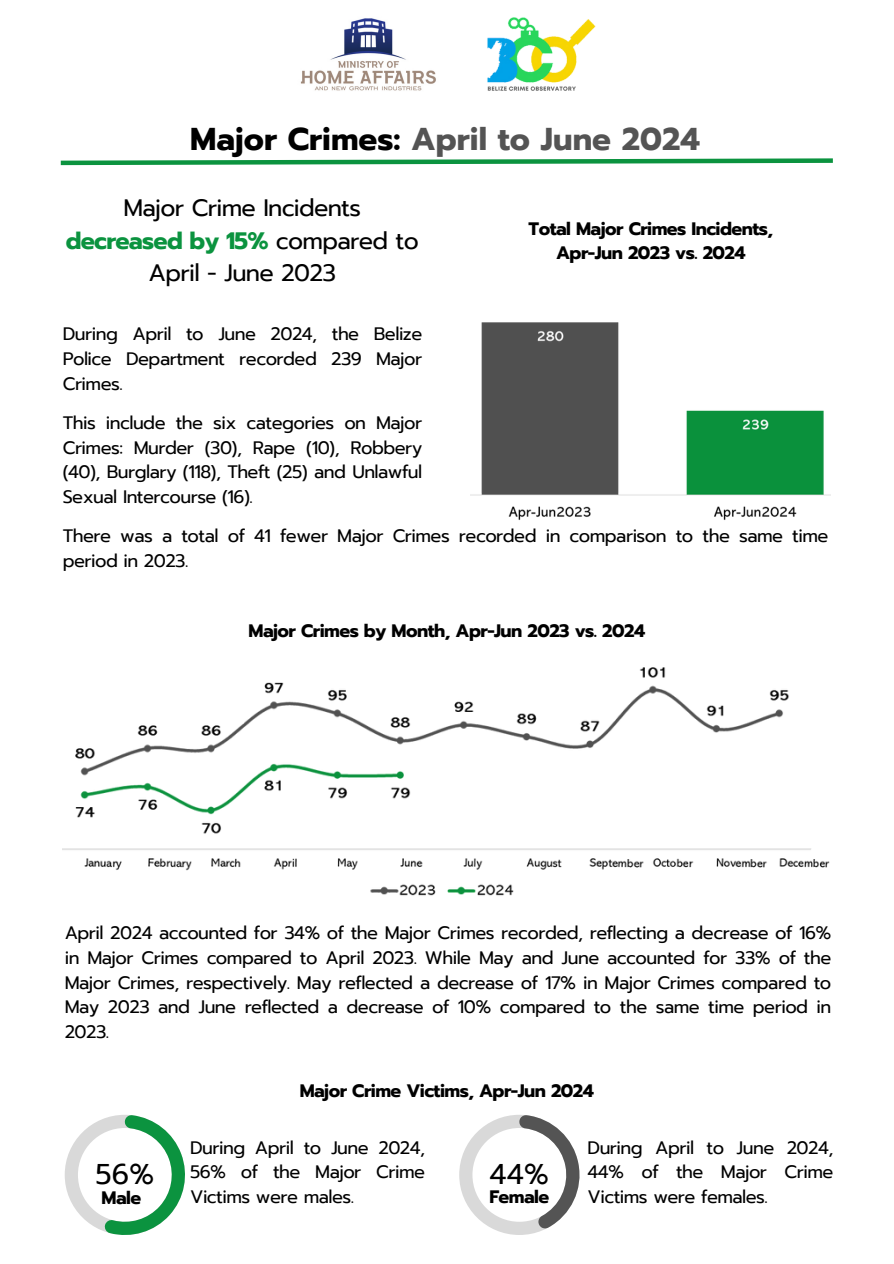
<style>
.page{position:relative;width:894px;height:1264px;background:#fff}
.page>*{position:absolute;margin:0;border:0;box-sizing:border-box;transform-origin:0 0}
.t1{font:700 31.5px "Prompt";color:#545454}
.t2{font:28.5px "Prompt";color:#000}
.t3{font:23.7px/32.7px "Prompt";letter-spacing:-.03em;color:#000;text-align:center}
.t4{font:18px/24.8px "Prompt";letter-spacing:-.03em;color:#000;text-align:justify}
.t5{font:700 18px/24.8px "Prompt";letter-spacing:-.03em;color:#000;text-align:center}
.s1{color:#000}
.s2{font-weight:700;color:#0b933f}
</style>
<div class="page">
<svg style="left:60px;top:158px;width:773px;height:8px"></svg>
<svg style="left:65px;top:1115px;width:120px;height:119px"></svg>
<svg style="left:459px;top:1115px;width:120px;height:119px"></svg>
<img style="left:487px;top:17px;width:109px;height:74px">
<img style="left:300px;top:18px;width:136px;height:73px">
<img style="left:470px;top:322px;width:360px;height:198px">
<img style="left:63px;top:667px;width:767px;height:229px">
<p class="t1" style="left:190px;top:116px;width:511px"><span class="s1">Major Crimes:</span> April to June 2024</p>
<h3 class="t3" style="left:66px;top:192px;width:354px">Major Crime Incidents <span class="s2">decreased by 15%</span> compared to<br>April - June 2023</h3>
<p class="t4" style="left:63px;top:322px;width:361px">During April to June 2024, the Belize Police Department recorded 239 Major Crimes.</p>
<h3 class="t4" style="left:63px;top:410px;width:361px">This include the six categories on Major Crimes: Murder (30), Rape (10), Robbery (40), Burglary (118), Theft (25) and Unlawful Sexual Intercourse (16).</h3>
<p class="t5" style="left:528px;top:216px;width:246px">Total Major Crimes Incidents,<br>Apr-Jun 2023 vs. 2024</p>
<h3 class="t4" style="left:63px;top:524px;width:767px">There was a total of 41 fewer Major Crimes recorded in comparison to the same time period in 2023.</h3>
<p class="t5" style="left:248px;top:619px;width:398px">Major Crimes by Month, Apr-Jun 2023 vs. 2024</p>
<p class="t4" style="left:65px;top:920px;width:768px">April 2024 accounted for 34% of the Major Crimes recorded, reflecting a decrease of 16% in Major Crimes compared to April 2023. While May and June accounted for 33% of the Major Crimes, respectively. May reflected a decrease of 17% in Major Crimes compared to May 2023 and June reflected a decrease of 10% compared to the same time period in 2023.</p>
<p class="t5" style="left:299px;top:1078px;width:295px">Major Crime Victims, Apr-Jun 2024</p>
<h3 class="t4" style="left:190px;top:1135px;width:236px">During April to June 2024, 56% of the Major Crime Victims were males.</h3>
<p class="t4" style="left:587px;top:1135px;width:247px">During April to June 2024,<br>44% of the Major Crime</p>
<h2 class="t2" style="left:95px;top:1153px;width:60px">56%</h2>
<h2 class="t2" style="left:489px;top:1153px;width:61px">44%</h2>
<h3 class="t5" style="left:102px;top:1185px;width:41px">Male</h3>
<p class="t5" style="left:489px;top:1184px;width:61px">Female</p>
<p class="t4" style="left:587px;top:1184px;width:182px">Victims were females.</p>
</div>
